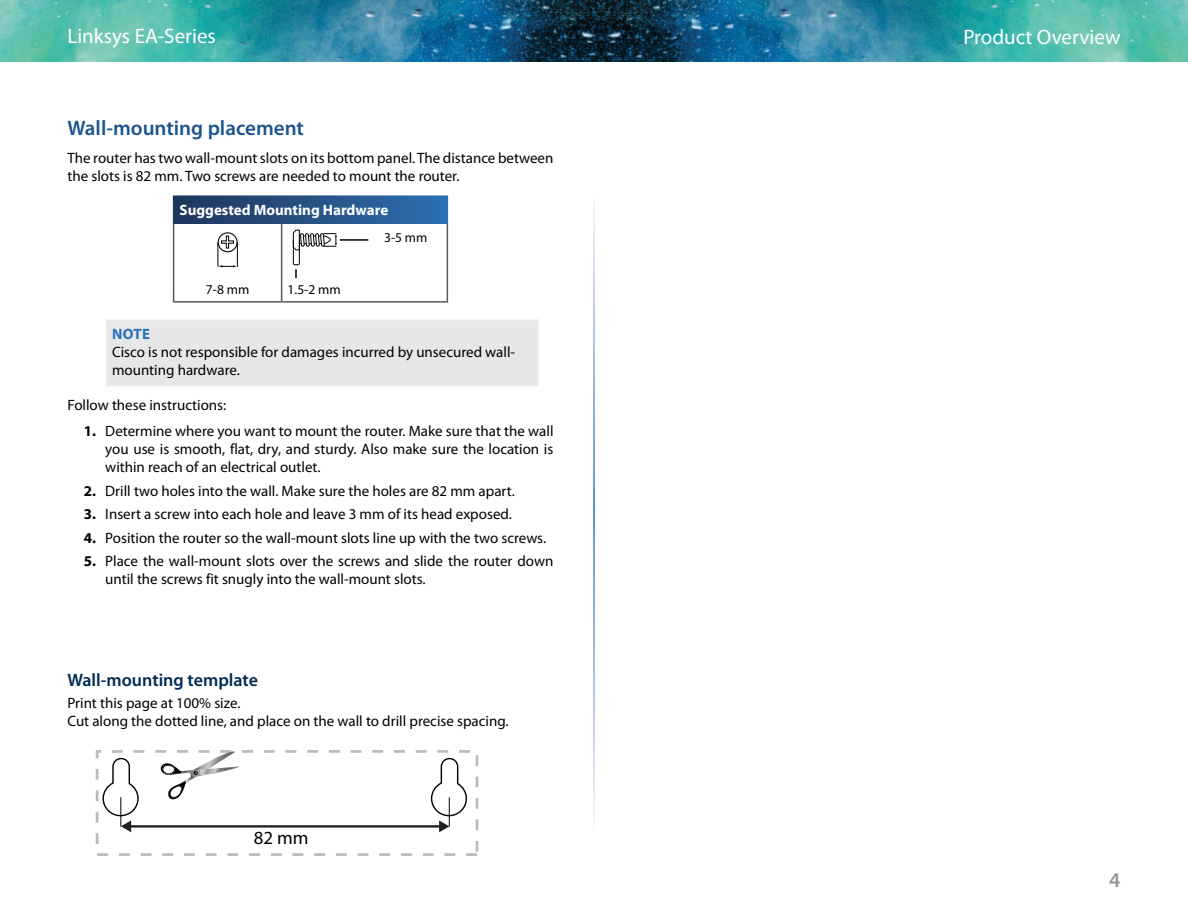
<style>
.page{position:relative;width:1188px;height:918px;background:#fff}
.page>*{position:absolute;margin:0;border:0;box-sizing:border-box;transform-origin:0 0}
.t1{font:21px "Myriad Pro";color:#fff}
.Heading2{font:600 21px "Myriad Pro";color:#1d558d}
.t2{font:600 21px "Myriad Pro";color:#939598}
.t3{font:18.6px "Myriad Pro";color:#000}
.Heading3{font:600 18px "Myriad Pro";color:#002b52}
.Body{font:15px/18px "Myriad Pro";color:#000}
.Note_Body{font:15px/18px "Myriad Pro";color:#000}
.Table_Head_Left{font:700 15px "Myriad Pro";color:#fff}
.Note_Head{font:700 15px "Myriad Pro";color:#2972b9}
.Table_Body_Numeric{font:13.5px "Myriad Pro";color:#000}
.Table_Body_Text{font:13.5px "Myriad Pro";color:#000}
.s1{font-weight:700}
</style>
<div class="page">
<img style="left:0;top:0;width:1188px;height:62px">
<div style="left:174px;top:196px;width:273px;height:27px;background:linear-gradient(to right,#203559,#2c6fb1)"></div>
<hr style="left:173px;top:224px;width:1px;height:60px;background:#58595b">
<hr style="left:281px;top:224px;width:1px;height:60px;background:#58595b">
<hr style="left:447px;top:224px;width:1px;height:60px;background:#58595b">
<svg style="left:173px;top:284px;width:1px;height:17px"></svg>
<svg style="left:281px;top:284px;width:1px;height:17px"></svg>
<svg style="left:447px;top:284px;width:1px;height:17px"></svg>
<hr style="left:373px;top:301px;width:75px;height:2px;background:#58595b">
<hr style="left:173px;top:301px;width:109px;height:2px;background:#58595b">
<hr style="left:282px;top:301px;width:91px;height:2px;background:#58595b">
<hr style="left:173px;top:195px;width:109px;height:2px;background:#fff">
<svg style="left:173px;top:197px;width:1px;height:25px"></svg>
<hr style="left:282px;top:195px;width:91px;height:2px;background:#fff">
<hr style="left:373px;top:195px;width:75px;height:2px;background:#fff">
<svg style="left:447px;top:197px;width:1px;height:25px"></svg>
<hr style="left:173px;top:222px;width:109px;height:2px;background:#fff">
<hr style="left:282px;top:222px;width:91px;height:2px;background:#fff">
<hr style="left:373px;top:222px;width:75px;height:2px;background:#fff">
<div style="left:218px;top:232px;width:20px;height:20px;border:1px solid #000;border-radius:50%"></div>
<svg style="left:218px;top:236px;width:20px;height:32px"></svg>
<hr style="left:340px;top:239px;width:28px;height:2px;background:#000">
<svg style="left:293px;top:229px;width:44px;height:49px"></svg>
<div style="left:106px;top:320px;width:432px;height:66px;background:#e6e7e8"></div>
<hr style="left:105px;top:319px;width:434px;height:1px;background:#f1f5fb">
<hr style="left:105px;top:320px;width:2px;height:65px;background:#f1f5fb">
<hr style="left:537px;top:320px;width:2px;height:65px;background:#f1f5fb">
<hr style="left:105px;top:385px;width:434px;height:2px;background:#f1f5fb">
<div style="left:96px;top:750px;width:382px;height:106px;border:3px dashed #b8babc"></div>
<hr style="left:129px;top:825px;width:312px;height:3px;background:#231f20">
<svg style="left:159px;top:751px;width:80px;height:48px"></svg>
<svg style="left:102px;top:757px;width:37px;height:75px"></svg>
<svg style="left:430px;top:757px;width:38px;height:75px"></svg>
<h1 class="t1" style="left:68px;top:23px;width:150px">Linksys EA-Series</h1>
<h1 class="t1" style="left:963px;top:24px;width:159px">Product Overview</h1>
<p class="Heading2" style="left:68px;top:114px;width:238px">Wall-mounting placement</p>
<p class="Body" style="left:68px;top:149px;width:487px">The router has two wall-mount slots on its bottom panel. The distance between the slots is 82 mm. Two screws are needed to mount the router.</p>
<p class="Table_Head_Left" style="left:180px;top:200px;width:210px">Suggested Mounting Hardware</p>
<p class="Table_Body_Numeric" style="left:384px;top:229px;width:45px">3-5 mm</p>
<p class="Table_Body_Numeric" style="left:206px;top:281px;width:45px">7-8 mm</p>
<p class="Table_Body_Text" style="left:288px;top:281px;width:55px">1.5-2 mm</p>
<p class="Note_Head" style="left:112px;top:325px;width:39px">NOTE</p>
<p class="Note_Body" style="left:112px;top:343px;width:405px">Cisco is not responsible for damages incurred by unsecured wall&shy;mounting hardware.</p>
<p class="Body" style="left:68px;top:396px;width:160px">Follow these instructions:</p>
<p class="Body" style="left:105px;top:422px;width:450px;text-align:justify;text-indent:-22px"><span class="s1">1.</span> Determine where you want to mount the router. Make sure that the wall you use is smooth, flat, dry, and sturdy. Also make sure the location is within reach of an electrical outlet.</p>
<p class="Body" style="left:84px;top:482px;width:433px"><span class="s1">2.</span> Drill two holes into the wall. Make sure the holes are 82 mm apart.</p>
<p class="Body" style="left:84px;top:505px;width:430px"><span class="s1">3.</span> Insert a screw into each hole and leave 3 mm of its head exposed.</p>
<p class="Body" style="left:84px;top:528px;width:464px"><span class="s1">4.</span> Position the router so the wall-mount slots line up with the two screws.</p>
<p class="Body" style="left:105px;top:552px;width:450px;text-indent:-22px"><span class="s1">5.</span> Place the wall-mount slots over the screws and slide the router down until the screws fit snugly into the wall-mount slots.</p>
<p class="Heading3" style="left:68px;top:668px;width:192px">Wall-mounting template</p>
<p class="Body" style="left:68px;top:693px;width:443px">Print this page at 100% size.<br>Cut along the dotted line, and place on the wall to drill precise spacing.</p>
<p class="t3" style="left:254px;top:826px;width:56px">82 mm</p>
<h1 class="t2" style="left:1109px;top:867px;width:13px">4</h1>
</div>
